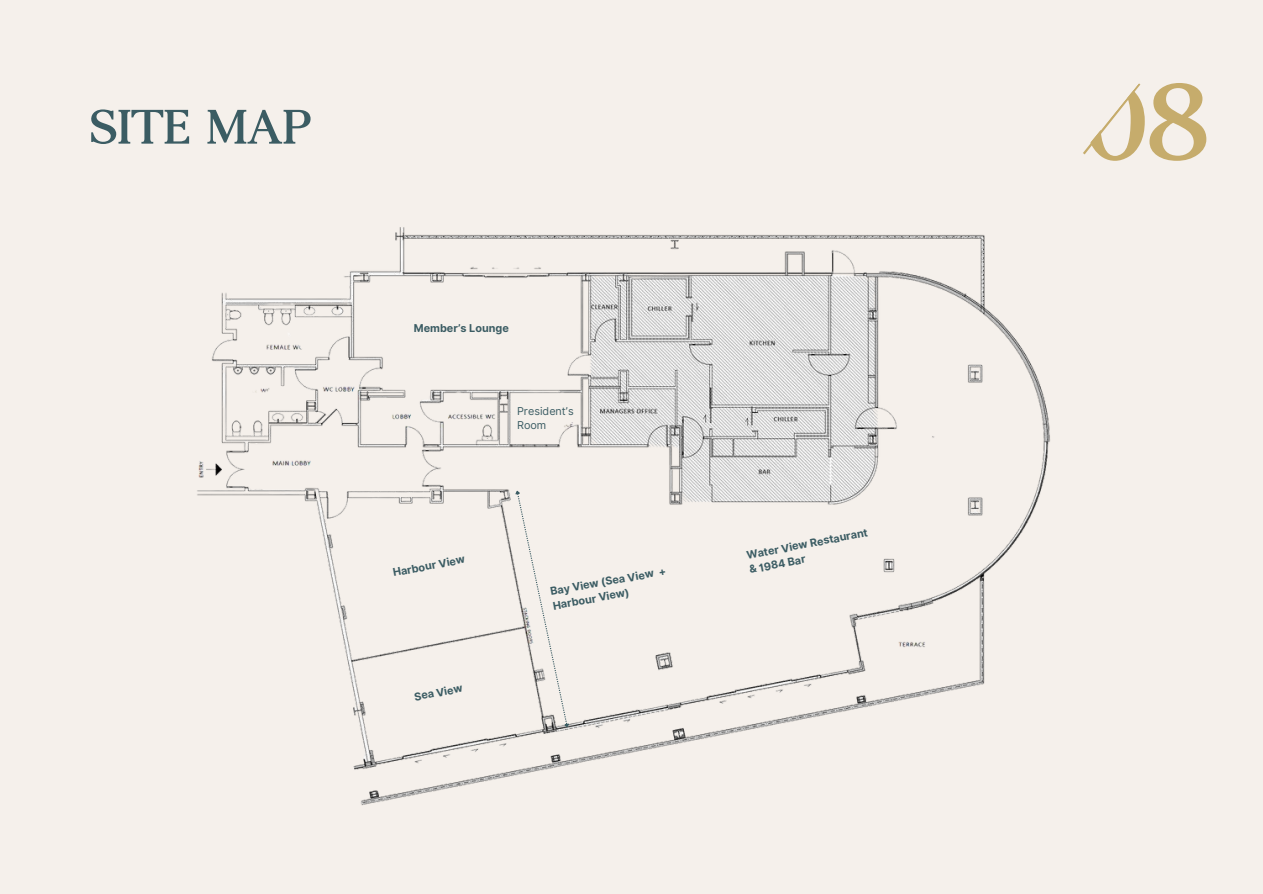
<style>
.page{position:relative;width:1263px;height:894px;background:#fff}
.page>*{position:absolute;margin:0;border:0;box-sizing:border-box;transform-origin:0 0}
.t1{font:700 121.5px "Agatho";color:#c6ac6c}
.t2{font:700 54px "Agatho";color:#3b5c63}
.t3{font:700 10.8px/14.5px "Inter";color:#3b5c63}
.t4{font:10.8px "Inter";color:#3b5c63}
</style>
<div class="page">
<div style="left:0;top:0;width:1263px;height:893px;background:#f5f0eb"></div>
<svg style="left:1083px;top:83px;width:58px;height:72px"></svg>
<img style="left:197px;top:227px;width:853px;height:579px">
<svg style="left:513px;top:488px;width:58px;height:241px"></svg>
<p class="t2" style="left:89px;top:92px;width:223px">SITE MAP</p>
<h2 class="t3" style="left:414px;top:321px;width:97px">Member’s Lounge</h2>
<h2 class="t4" style="left:517px;top:404px;width:58px">President’s</h2>
<p class="t4" style="left:517px;top:418px;width:31px">Room</p>
<p class="t3" style="left:392px;top:565px;width:75px;rotate:-11deg">Harbour View</p>
<h2 class="t3" style="left:413px;top:689px;width:51px;rotate:-11deg">Sea View</h2>
<h2 class="t3" style="left:549px;top:584px;width:119px;rotate:-10deg">Bay View (Sea View +<br>Harbour View)</h2>
<h2 class="t3" style="left:745px;top:548px;width:125px;rotate:-11deg">Water View Restaurant &amp; 1984 Bar</h2>
<h1 class="t1" style="left:1084px;top:44px;width:127px">08</h1>
</div>
